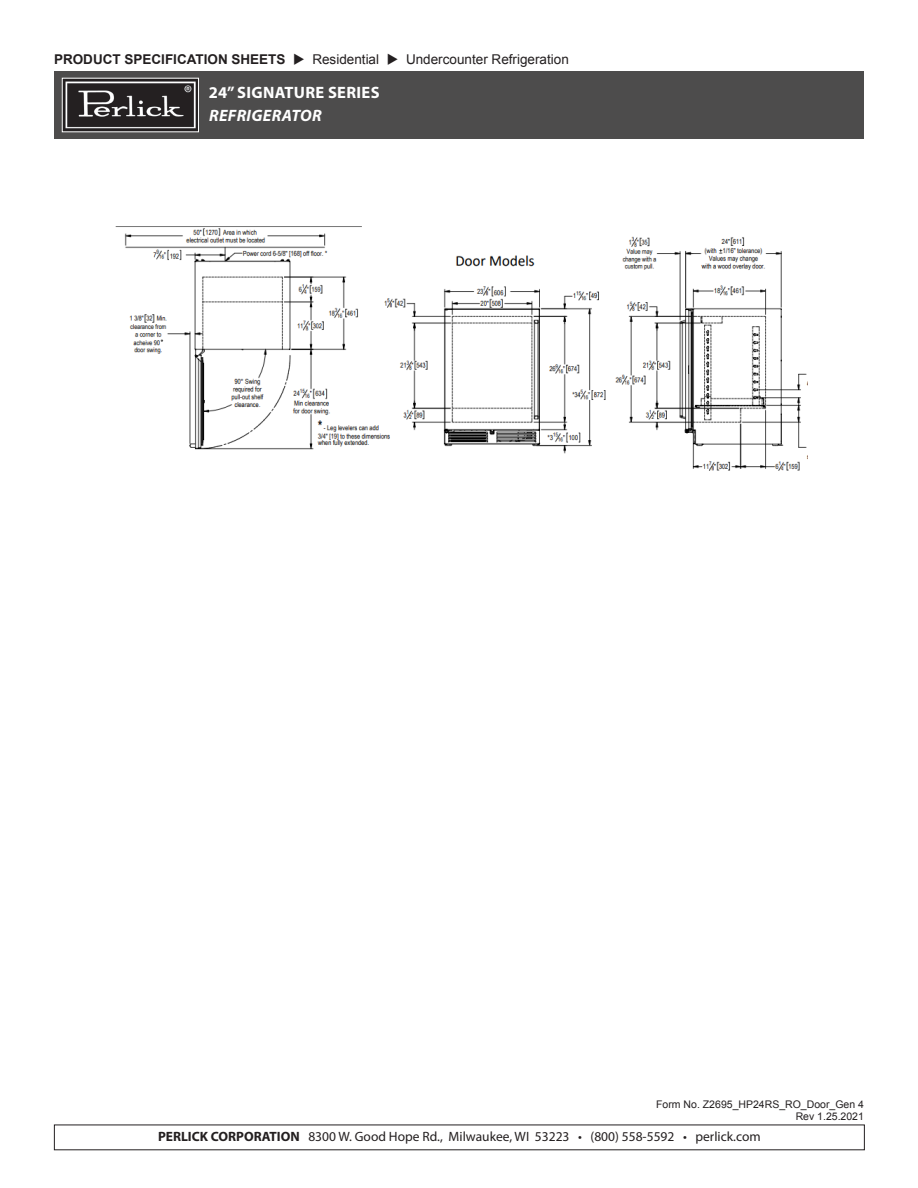
<style>
.page{position:relative;width:918px;height:1188px;background:#fff}
.page>*{position:absolute;margin:0;border:0;box-sizing:border-box;transform-origin:0 0}
.t1{font:700 16.5px/22.5px "Myriad Pro";letter-spacing:.02em;color:#fff}
.t2{font:13.5px "Myriad Pro";color:#231f20}
.t3{font:13.5px "Arial";color:#231f20}
.t4{font:10.5px/12.6px "Arial";color:#231f20;text-align:right}
.s1{font-weight:700}
.s2{font-style:italic}
</style>
<div class="page">
<div style="left:54px;top:71px;width:810px;height:68px;background:#4d4c4c"></div>
<img style="left:64px;top:80px;width:133px;height:50px">
<img style="left:115px;top:226px;width:692px;height:245px">
<p class="t3" style="left:54px;top:51px;width:516px"><span class="s1">PRODUCT SPECIFICATION SHEETS</span> ◆ Residential ◆ Undercounter Refrigeration</p>
<p class="t1" style="left:209px;top:81px;width:172px">24” SIGNATURE SERIES<br><span class="s2">REFRIGERATOR</span></p>
<p class="t4" style="left:656px;top:1098px;width:209px">Form No. Z2695_HP24RS_RO_Door_Gen 4<br>Rev 1.25.2021</p>
<p class="t2" style="left:158px;top:1128px;width:604px"><span class="s1">PERLICK CORPORATION</span> 8300 W. Good Hope Rd., Milwaukee, WI 53223 • (800) 558-5592 • perlick.com</p>
</div>
